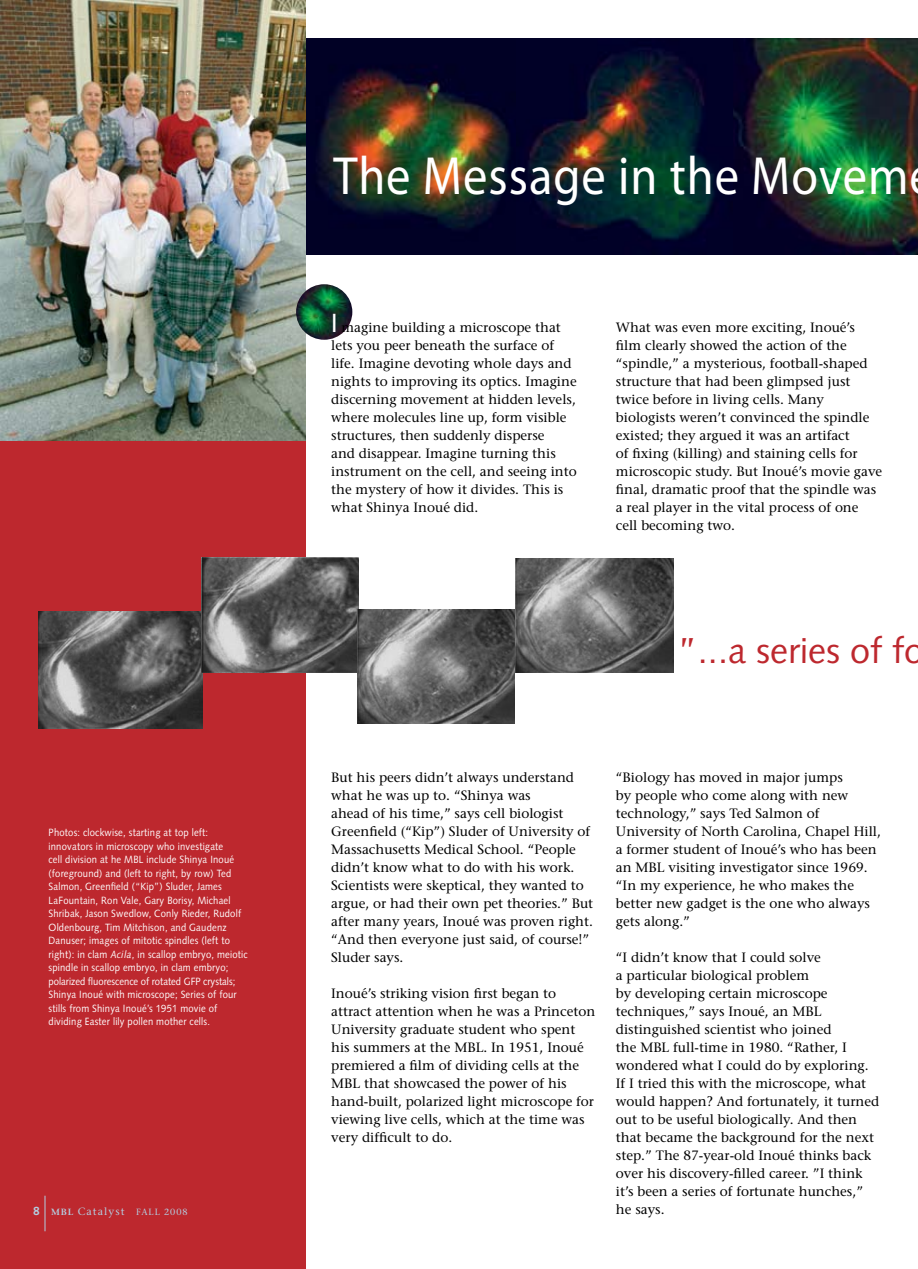
<style>
.page{position:relative;width:918px;height:1269px;background:#fff}
.page>*{position:absolute;margin:0;border:0;box-sizing:border-box;transform-origin:0 0}
.t1{font:54px "Myriad Pro";letter-spacing:.02em;color:#fff;scale:.9 1}
.t2{font:36px "Syntax";color:#bd282e}
.t3{font:13.5px/18px "Stone Serif";color:#000}
.t4{font:10.5px/13.5px "Syntax";letter-spacing:.02em;color:#fff;scale:.9 1}
.t5{font:10.5px "Stone Serif";letter-spacing:.1em;color:#b3cee1}
.t6{font:9px "Stone Serif";letter-spacing:.1em;color:#b3cee1}
.s1{font-style:italic}
.s2{font-family:"Syntax";font-weight:700;font-size:12px}
.s3{font-weight:600;font-size:9px}
.s4{font-family:"Myriad Pro";font-size:27px;color:#fff}
</style>
<div class="page">
<img style="left:305px;top:38px;width:425px;height:216px">
<img style="left:0;top:0;width:305px;height:441px">
<img style="left:296px;top:284px;width:56px;height:56px;border-radius:50%">
<div style="left:0;top:441px;width:306px;height:828px;background:#bd282e"></div>
<img style="left:38px;top:611px;width:164px;height:117px">
<img style="left:202px;top:557px;width:157px;height:116px">
<img style="left:358px;top:610px;width:157px;height:114px">
<img style="left:515px;top:559px;width:158px;height:114px">
<img style="left:730px;top:38px;width:188px;height:216px">
<hr style="left:45px;top:1196px;width:1px;height:35px;background:#b3cee1">
<p class="t4" style="left:49px;top:826px;width:223px">Photos: clockwise, starting at top left: innovators in microscopy who investigate<br>cell division at he MBL include Shinya Inoué (foreground) and (left to right, by row) Ted Salmon, Greenfield (“Kip”) Sluder, James LaFountain, Ron Vale, Gary Borisy, Michael Shribak, Jason Swedlow, Conly Rieder, Rudolf Oldenbourg, Tim Mitchison, and Gaudenz Danuser; images of mitotic spindles (left to right): in clam <span class="s1">Acila</span>, in scallop embryo, meiotic spindle in scallop embryo, in clam embryo; polarized fluorescence of rotated GFP crystals; Shinya Inoué with microscope; Series of four stills from Shinya Inoué’s 1951 movie of dividing Easter lily pollen mother cells.</p>
<p class="t5" style="left:33px;top:1205px;width:93px"><span class="s2">8</span> <span class="s3">MBL</span> Catalyst</p>
<p class="t6" style="left:136px;top:1207px;width:53px">FALL 2008</p>
<h1 class="t1" style="left:334px;top:143px;width:640px">The Message in the Movem</h1>
<p class="t3" style="left:331px;top:318px;width:247px"><span class="s4">I</span> magine building a microscope that lets you peer beneath the surface of life. Imagine devoting whole days and nights to improving its optics. Imagine discerning movement at hidden levels, where molecules line up, form visible structures, then suddenly disperse<br>and disappear. Imagine turning this instrument on the cell, and seeing into the mystery of how it divides. This is what Shinya Inoué did.</p>
<p class="t3" style="left:616px;top:319px;width:268px">What was even more exciting, Inoué’s film clearly showed the action of the “spindle,” a mysterious, football-shaped structure that had been glimpsed just twice before in living cells. Many biologists weren’t convinced the spindle existed; they argued it was an artifact<br>of fixing (killing) and staining cells for microscopic study. But Inoué’s movie gave final, dramatic proof that the spindle was a real player in the vital process of one cell becoming two.</p>
<h2 class="t2" style="left:678px;top:629px;width:248px">”...a series of fo</h2>
<p class="t3" style="left:331px;top:768px;width:264px">But his peers didn’t always understand what he was up to. “Shinya was<br>ahead of his time,” says cell biologist Greenfield (“Kip”) Sluder of University of Massachusetts Medical School. “People didn’t know what to do with his work.<br>Scientists were skeptical, they wanted to argue, or had their own pet theories.” But after many years, Inoué was proven right. “And then everyone just said, of course!” Sluder says.</p>
<p class="t3" style="left:331px;top:984px;width:266px">Inoué’s striking vision first began to attract attention when he was a Princeton University graduate student who spent his summers at the MBL. In 1951, Inoué premiered a film of dividing cells at the MBL that showcased the power of his hand-built, polarized light microscope for viewing live cells, which at the time was very difficult to do.</p>
<p class="t3" style="left:616px;top:769px;width:267px">“Biology has moved in major jumps<br>by people who come along with new technology,” says Ted Salmon of University of North Carolina, Chapel Hill, a former student of Inoué’s who has been an MBL visiting investigator since 1969. “In my experience, he who makes the better new gadget is the one who always gets along.”</p>
<p class="t3" style="left:616px;top:949px;width:265px">“I didn’t know that I could solve<br>a particular biological problem<br>by developing certain microscope techniques,” says Inoué, an MBL distinguished scientist who joined<br>the MBL full-time in 1980. “Rather, I wondered what I could do by exploring.<br>If I tried this with the microscope, what would happen? And fortunately, it turned out to be useful biologically. And then that became the background for the next step.” The 87-year-old Inoué thinks back over his discovery-filled career. ”I think it’s been a series of fortunate hunches,” he says.</p>
</div>
